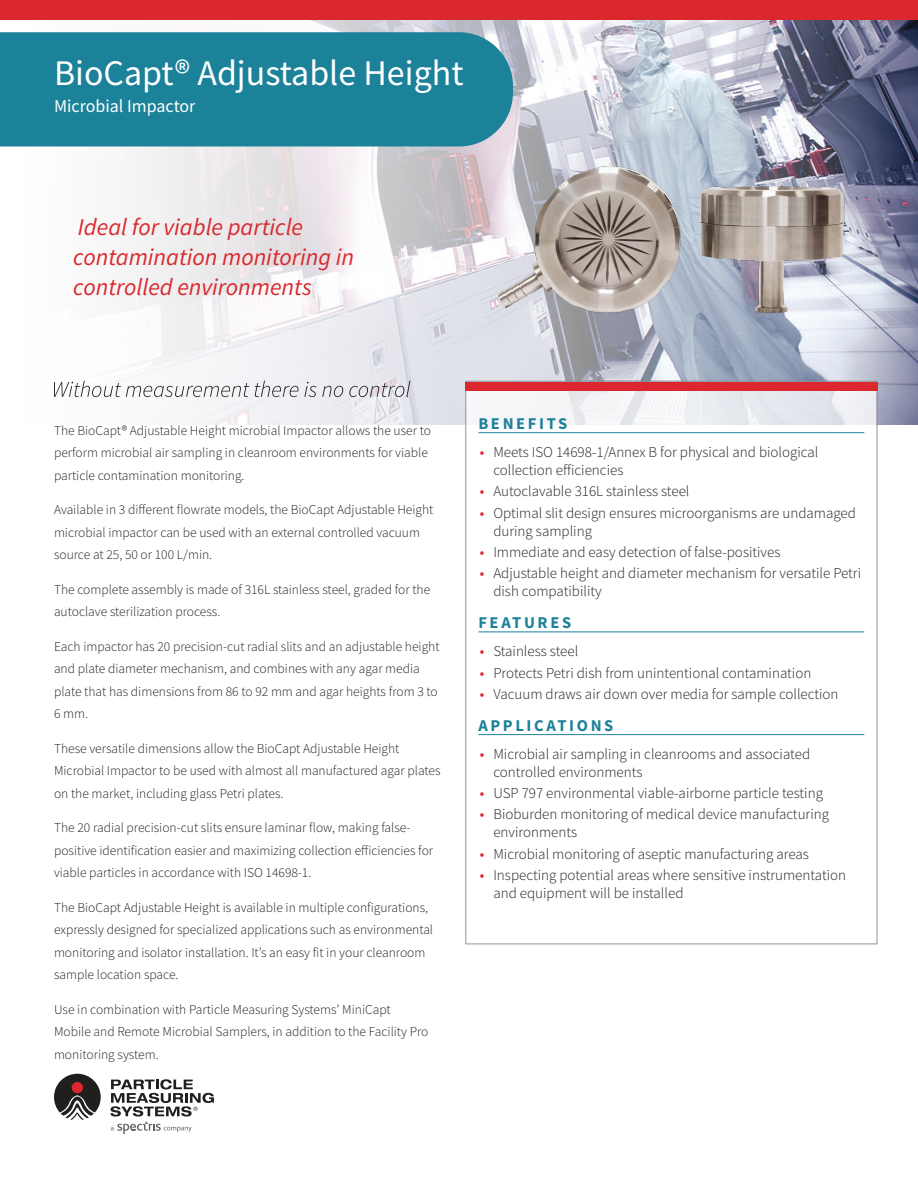
<style>
.page{position:relative;width:918px;height:1188px;background:#fff}
.page>*{position:absolute;margin:0;border:0;box-sizing:border-box;transform-origin:0 0}
.t1{font:36px "Source Sans Pro";color:#fff}
.Red_paragraph{font:italic 24px/30px "Source Sans Pro";color:#da282e}
.t2{font:18px "Source Sans Pro";color:#fff}
.Benefits_Features_Ap{font:700 16.5px "Source Sans Pro";letter-spacing:.16em;color:#1b8299}
.t3{font:300 15px/18px "Source Sans Pro";color:#231f20}
.Description_Beneath{font:300 13.5px/22.5px "Source Sans Pro";color:#231f20}
.s1{font-weight:400;color:#da252e}
</style>
<div class="page">
<img style="left:25px;top:20px;width:893px;height:405px">
<div style="left:0;top:32px;width:513px;height:114px;background:#1b8299"></div>
<svg style="left:54px;top:1074px;width:47px;height:46px"></svg>
<div style="left:72px;top:1082px;width:11px;height:11px;background:#da282e;border-radius:50%"></div>
<svg style="left:110px;top:1079px;width:104px;height:55px"></svg>
<div style="left:0;top:0;width:918px;height:20px;background:#da282e"></div>
<svg style="left:54px;top:381px;width:195px;height:16px"></svg>
<svg style="left:255px;top:381px;width:88px;height:16px"></svg>
<svg style="left:349px;top:381px;width:61px;height:16px"></svg>
<img style="left:491px;top:146px;width:360px;height:219px">
<div style="left:465px;top:381px;width:413px;height:563px;background:#fff;border:1px solid #7c868e"></div>
<div style="left:465px;top:382px;width:413px;height:9px;background:#da282e"></div>
<hr style="left:478px;top:432px;width:386px;height:1px;background:#1b8299">
<hr style="left:478px;top:632px;width:386px;height:1px;background:#1b8299">
<hr style="left:478px;top:734px;width:386px;height:1px;background:#1b8299">
<h1 class="t1" style="left:54px;top:50px;width:411px">BioCapt® Adjustable Height</h1>
<h3 class="t2" style="left:54px;top:95px;width:143px">Microbial Impactor</h3>
<p class="Red_paragraph" style="left:73px;top:212px;width:282px">Ideal for viable particle contamination monitoring in controlled environments</p>
<p class="Description_Beneath" style="left:54px;top:419px;width:379px">The BioCapt® Adjustable Height microbial Impactor allows the user to perform microbial air sampling in cleanroom environments for viable particle contamination monitoring.</p>
<p class="Description_Beneath" style="left:54px;top:499px;width:381px">Available in 3 different flowrate models, the BioCapt Adjustable Height microbial impactor can be used with an external controlled vacuum source at 25, 50 or 100 L/min.</p>
<p class="Description_Beneath" style="left:54px;top:578px;width:378px">The complete assembly is made of 316L stainless steel, graded for the autoclave sterilization process.</p>
<p class="Description_Beneath" style="left:54px;top:635px;width:387px">Each impactor has 20 precision-cut radial slits and an adjustable height and plate diameter mechanism, and combines with any agar media plate that has dimensions from 86 to 92 mm and agar heights from 3 to 6 mm.</p>
<p class="Description_Beneath" style="left:54px;top:737px;width:388px">These versatile dimensions allow the BioCapt Adjustable Height<br>Microbial Impactor to be used with almost all manufactured agar plates on the market, including glass Petri plates.</p>
<p class="Description_Beneath" style="left:54px;top:817px;width:381px">The 20 radial precision-cut slits ensure laminar flow, making false&shy;positive identification easier and maximizing collection efficiencies for viable particles in accordance with ISO 14698-1.</p>
<p class="Description_Beneath" style="left:54px;top:896px;width:381px">The BioCapt Adjustable Height is available in multiple configurations, expressly designed for specialized applications such as environmental monitoring and isolator installation. It’s an easy fit in your cleanroom sample location space.</p>
<p class="Description_Beneath" style="left:54px;top:998px;width:376px">Use in combination with Particle Measuring Systems’ MiniCapt<br>Mobile and Remote Microbial Samplers, in addition to the Facility Pro monitoring system.</p>
<p class="Benefits_Features_Ap" style="left:478px;top:412px;width:91px">BENEFITS</p>
<p class="t3" style="left:493px;top:443px;width:327px;text-indent:-14px"><span class="s1">•</span> Meets ISO 14698-1/Annex B for physical and biological collection efficiencies</p>
<p class="t3" style="left:480px;top:482px;width:211px"><span class="s1">•</span> Autoclavable 316L stainless steel</p>
<p class="t3" style="left:493px;top:504px;width:364px;text-indent:-14px"><span class="s1">•</span> Optimal slit design ensures microorganisms are undamaged during sampling</p>
<p class="t3" style="left:480px;top:543px;width:302px"><span class="s1">•</span> Immediate and easy detection of false-positives</p>
<p class="t3" style="left:493px;top:564px;width:369px;text-indent:-14px"><span class="s1">•</span> Adjustable height and diameter mechanism for versatile Petri dish compatibility</p>
<p class="Benefits_Features_Ap" style="left:478px;top:612px;width:94px">FEATURES</p>
<p class="t3" style="left:480px;top:642px;width:100px"><span class="s1">•</span> Stainless steel</p>
<p class="t3" style="left:480px;top:664px;width:333px"><span class="s1">•</span> Protects Petri dish from unintentional contamination</p>
<p class="t3" style="left:480px;top:685px;width:360px"><span class="s1">•</span> Vacuum draws air down over media for sample collection</p>
<p class="Benefits_Features_Ap" style="left:478px;top:714px;width:137px">APPLICATIONS</p>
<p class="t3" style="left:493px;top:745px;width:318px;text-indent:-14px"><span class="s1">•</span> Microbial air sampling in cleanrooms and associated controlled environments</p>
<p class="t3" style="left:480px;top:784px;width:345px"><span class="s1">•</span> USP 797 environmental viable-airborne particle testing</p>
<p class="t3" style="left:493px;top:806px;width:337px;text-indent:-14px"><span class="s1">•</span> Bioburden monitoring of medical device manufacturing environments</p>
<p class="t3" style="left:480px;top:845px;width:331px"><span class="s1">•</span> Microbial monitoring of aseptic manufacturing areas</p>
<p class="t3" style="left:493px;top:866px;width:354px;text-indent:-14px"><span class="s1">•</span> Inspecting potential areas where sensitive instrumentation and equipment will be installed</p>
</div>
